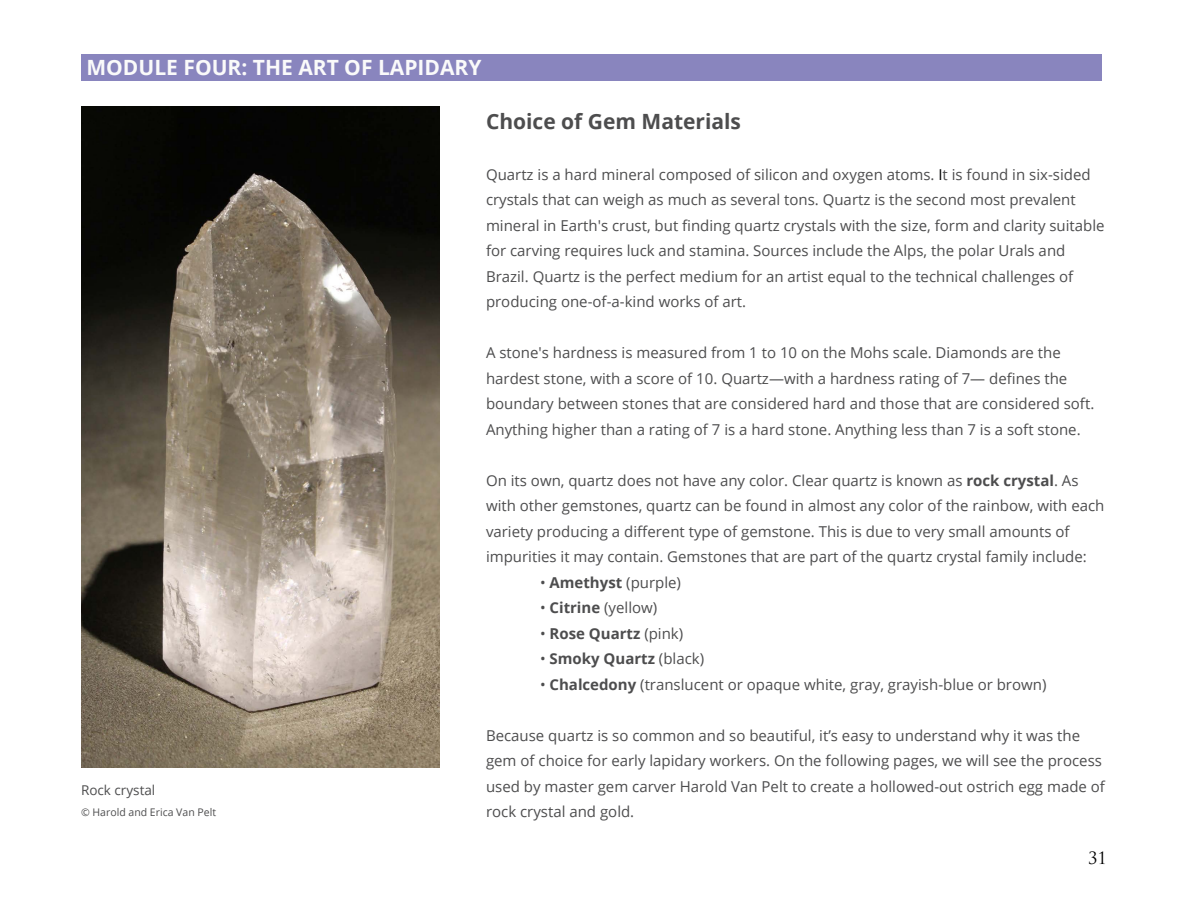
<style>
.page{position:relative;width:1188px;height:918px;background:#fff}
.page>*{position:absolute;margin:0;border:0;box-sizing:border-box;transform-origin:0 0}
.t1{font:700 21px "Open Sans";color:#fafafa}
.t2{font:700 21px "Open Sans";color:#4d4d4e}
.t3{font:16.5px "Trajan Pro";color:#000}
.t4{font:15px/25.5px "Open Sans";color:#4d4d4e}
.t5{font:700 15px "Open Sans";color:#4d4d4e}
.t6{font:13.5px "Open Sans";color:#4d4d4e}
.t7{font:10.5px "Open Sans";color:#4d4d4e}
.s1{color:#000}
.s2{font-weight:700}
.s3{font-weight:400}
</style>
<div class="page">
<div style="left:81px;top:54px;width:1021px;height:27px;background:#8985be"></div>
<img style="left:81px;top:106px;width:358px;height:662px">
<h1 class="t1" style="left:86px;top:52px;width:397px">MODULE FOUR: THE ART OF LAPIDARY</h1>
<p class="t6" style="left:81px;top:780px;width:76px">Rock crystal</p>
<p class="t7" style="left:81px;top:805px;width:137px">© Harold and Erica Van Pelt</p>
<h1 class="t2" style="left:486px;top:106px;width:257px">Choice of Gem Materials</h1>
<p class="t4" style="left:486px;top:161px;width:620px">Quartz is a hard mineral composed of silicon and oxygen atoms. <span class="s1">I</span>t is found in six-sided crystals that can weigh as much as several tons. Quartz is the second most prevalent mineral in Earth's crust, but finding quartz crystals with the size, form and clarity suitable for carving requires luck and stamina. Sources include the Alps, the polar Urals and Brazil. Quartz is the perfect medium for an artist equal to the technical challenges of producing one-of-a-kind works of art.</p>
<p class="t4" style="left:486px;top:340px;width:610px">A stone's hardness is measured from 1 to 10 on the Mohs scale. Diamonds are the hardest stone, with a score of 10. Quartz—with a hardness rating of 7— defines the boundary between stones that are considered hard and those that are considered soft.<br>Anything higher than a rating of 7 is a hard stone. Anything less than 7 is a soft stone.</p>
<p class="t4" style="left:486px;top:467px;width:620px">On its own, quartz does not have any color. Clear quartz is known as <span class="s2">rock crystal</span>. As with other gemstones, quartz can be found in almost any color of the rainbow, with each variety producing a different type of gemstone. This is due to very small amounts of impurities it may contain. Gemstones that are part of the quartz crystal family include:</p>
<p class="t4" style="left:540px;top:569px;width:143px">• <span class="s2">Amethyst</span> (purple)</p>
<p class="t4" style="left:540px;top:595px;width:119px">• <span class="s2">Citrine</span> (yellow)</p>
<p class="t5" style="left:540px;top:623px;width:145px"><span class="s3">•</span> Rose Quartz <span class="s3">(pink)</span></p>
<p class="t5" style="left:540px;top:648px;width:166px"><span class="s3">•</span> Smoky Quartz <span class="s3">(black)</span></p>
<p class="t4" style="left:540px;top:671px;width:508px">• <span class="s2">Chalcedony</span> (translucent or opaque white, gray, grayish-blue or brown)</p>
<p class="t4" style="left:486px;top:722px;width:621px">Because quartz is so common and so beautiful, it’s easy to understand why it was the gem of choice for early lapidary workers. On the following pages, we will see the process used by master gem carver Harold Van Pelt to create a hollowed-out ostrich egg made of rock crystal and gold.</p>
<p class="t3" style="left:1088px;top:847px;width:20px">31</p>
</div>
